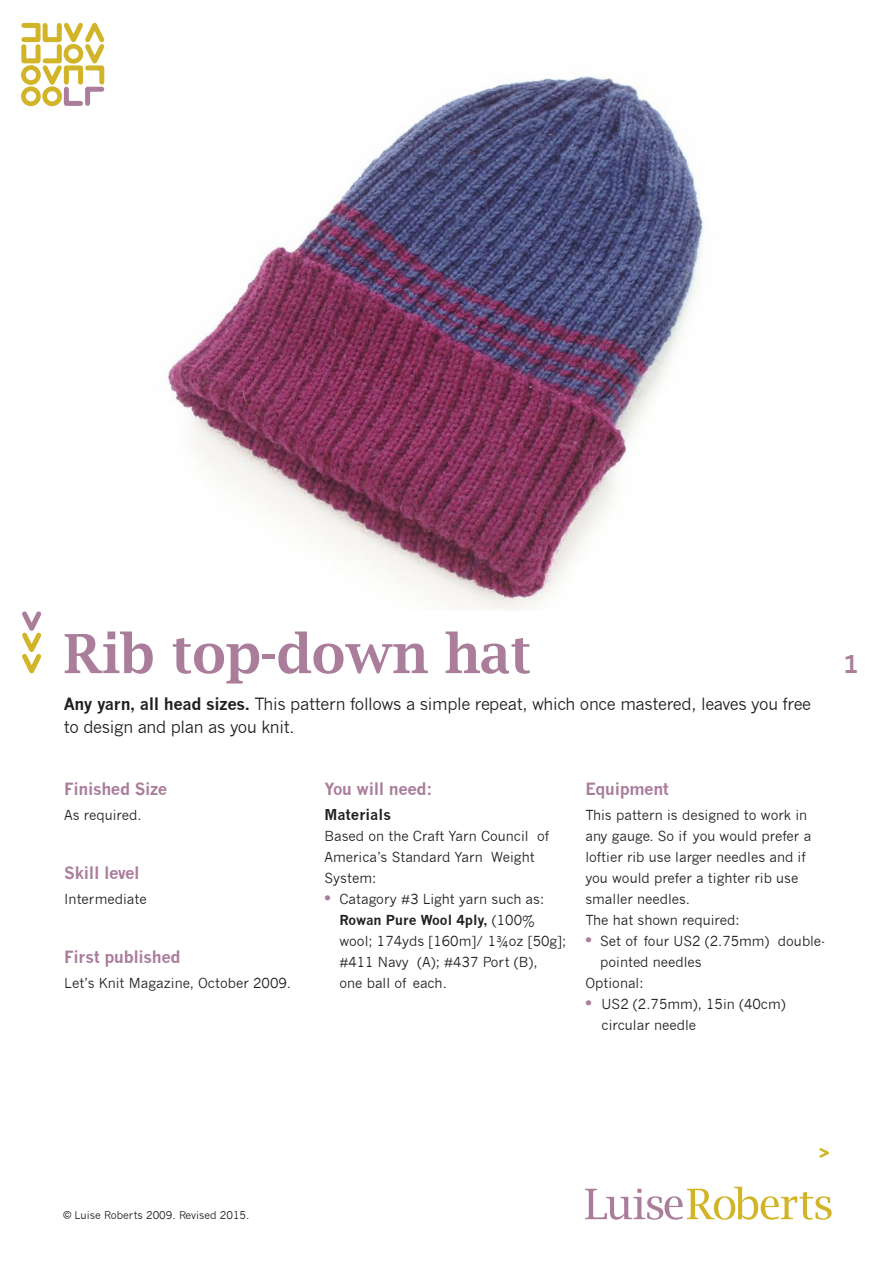
<style>
.page{position:relative;width:893px;height:1263px;background:#fff}
.page>*{position:absolute;margin:0;border:0;box-sizing:border-box;transform-origin:0 0}
._01_Headline{font:600 54px "Lucida Bright";color:#aa7d9b}
._03_Cross_head{font:700 24px "News Gothic";color:#aa7d9b}
._02_Subdeck{font:16.5px/22.5px "News Gothic";letter-spacing:-.02em;color:#231f20}
._03_Cross_head-2{font:700 16.5px "News Gothic";letter-spacing:-.02em;color:#aa7d9b}
._04_Bold_head{font:700 14.7px "News Gothic";color:#231f20}
._05_copy_9_14{font:13.5px/21px "News Gothic";color:#231f20}
.t1{font:10.5px "News Gothic";color:#231f20}
.s1{font-weight:700}
.s2{font-weight:700;font-size:18px;color:#aa7d9b}
</style>
<div class="page">
<svg style="left:585px;top:1187px;width:247px;height:33px"></svg>
<svg style="left:22px;top:611px;width:20px;height:62px"></svg>
<svg style="left:21px;top:23px;width:84px;height:84px"></svg>
<svg style="left:819px;top:1148px;width:10px;height:10px"></svg>
<img style="left:168px;top:73px;width:537px;height:537px">
<p class="_01_Headline" style="left:64px;top:623px;width:469px">Rib top-down hat</p>
<p class="_02_Subdeck" style="left:64px;top:693px;width:749px"><span class="s1">Any yarn, all head sizes.</span> This pattern follows a simple repeat, which once mastered, leaves you free to design and plan as you knit.</p>
<p class="_03_Cross_head-2" style="left:64px;top:778px;width:105px">Finished Size</p>
<p class="_05_copy_9_14" style="left:64px;top:805px;width:79px">As required.</p>
<p class="_03_Cross_head-2" style="left:64px;top:862px;width:77px">Skill level</p>
<p class="_05_copy_9_14" style="left:64px;top:889px;width:84px">Intermediate</p>
<p class="_03_Cross_head-2" style="left:64px;top:946px;width:118px">First published</p>
<p class="_05_copy_9_14" style="left:64px;top:973px;width:228px">Let’s Knit Magazine, October 2009.</p>
<p class="_03_Cross_head-2" style="left:325px;top:778px;width:109px">You will need:</p>
<p class="_04_Bold_head" style="left:325px;top:806px;width:68px">Materials</p>
<p class="_05_copy_9_14" style="left:325px;top:826px;width:226px">Based on the Craft Yarn Council of<br>America’s Standard Yarn Weight<br>System:</p>
<p class="_05_copy_9_14" style="left:339px;top:889px;width:229px;text-indent:-15px"><span class="s2">•</span> Catagory #3 Light yarn such as:<br><span class="s1">Rowan Pure Wool 4ply,</span> (100% wool; 174yds [160m]/ 1¾oz [50g]; #411 Navy (A); #437 Port (B),<br>one ball of each.</p>
<p class="_03_Cross_head-2" style="left:585px;top:778px;width:85px">Equipment</p>
<p class="_05_copy_9_14" style="left:585px;top:805px;width:227px">This pattern is designed to work in any gauge. So if you would prefer a loftier rib use larger needles and if you would prefer a tighter rib use smaller needles.</p>
<p class="_05_copy_9_14" style="left:585px;top:910px;width:156px">The hat shown required:</p>
<p class="_05_copy_9_14" style="left:600px;top:931px;width:227px;text-indent:-15px"><span class="s2">•</span> Set of four US2 (2.75mm) double&shy;pointed needles</p>
<p class="_05_copy_9_14" style="left:585px;top:973px;width:60px">Optional:</p>
<p class="_05_copy_9_14" style="left:602px;top:994px;width:186px;text-indent:-16px"><span class="s2">•</span> US2 (2.75mm), 15in (40cm) circular needle</p>
<p class="_03_Cross_head" style="left:843px;top:650px;width:16px">1</p>
<p class="t1" style="left:64px;top:1209px;width:187px">© Luise Roberts 2009. Revised 2015.</p>
</div>
